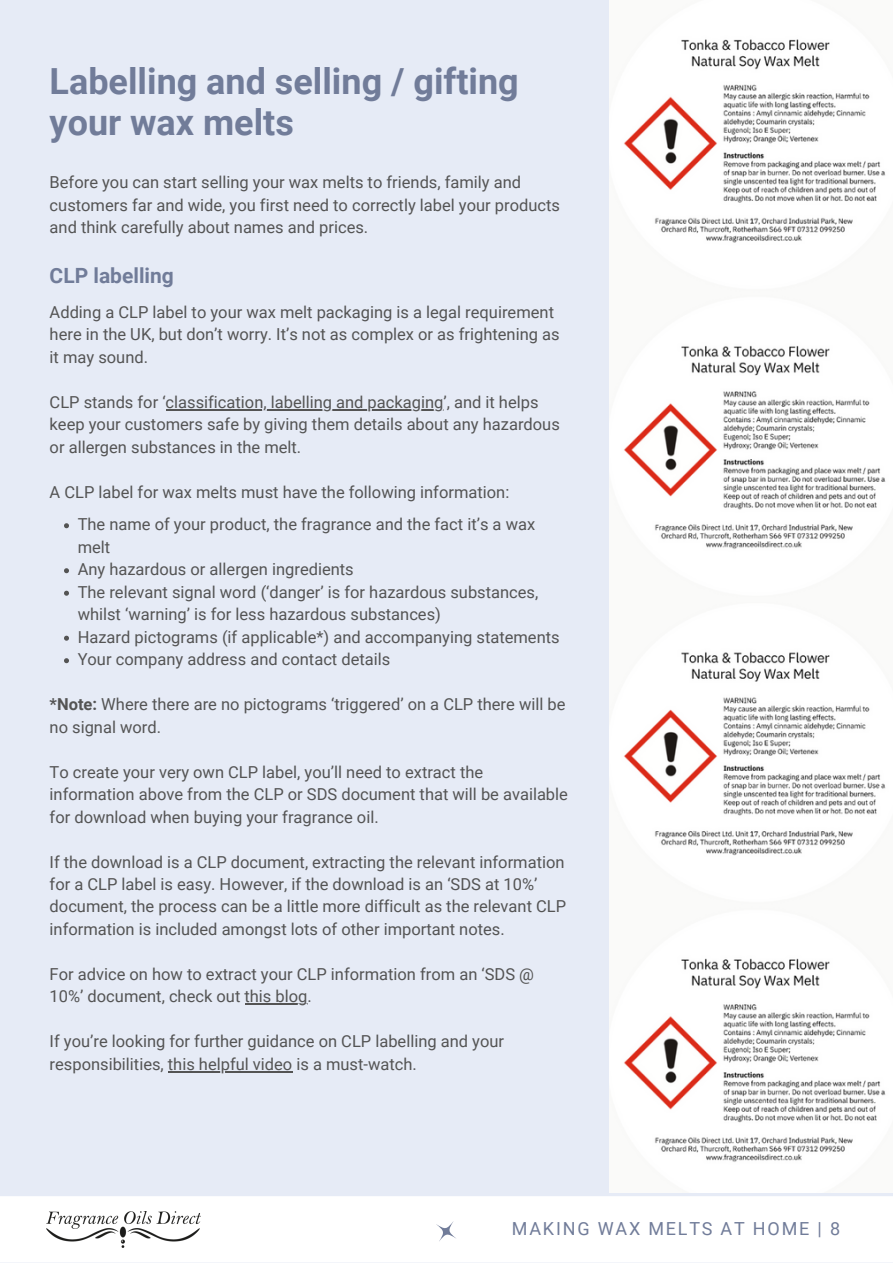
<style>
.page{position:relative;width:893px;height:1264px;background:#fff}
.page>*{position:absolute;margin:0;border:0;box-sizing:border-box;transform-origin:0 0}
.t1{font:700 36px/41.5px "Roboto";color:#717c99}
.t2{font:700 21px "Roboto";color:#717c99}
.t3{font:18px "Roboto";letter-spacing:.1em;color:#717c99}
.t4{font:16.5px/22.5px "Roboto";color:#545454}
.s1{font-weight:700}
</style>
<div class="page">
<div style="left:0;top:0;width:892px;height:1262px;background:#e6ebf6"></div>
<img style="left:609px;top:0;width:283px;height:1193px">
<div style="left:0;top:1196px;width:892px;height:66px;background:#fff"></div>
<svg style="left:428px;top:1213px;width:36px;height:36px"></svg>
<img style="left:46px;top:1211px;width:154px;height:36px">
<svg style="left:64px;top:523px;width:5px;height:5px"></svg>
<svg style="left:64px;top:568px;width:5px;height:5px"></svg>
<svg style="left:64px;top:590px;width:5px;height:5px"></svg>
<svg style="left:64px;top:635px;width:5px;height:5px"></svg>
<svg style="left:64px;top:658px;width:5px;height:5px"></svg>
<hr style="left:166px;top:409px;width:277px;height:1px;background:#545454">
<hr style="left:244px;top:1003px;width:63px;height:1px;background:#545454">
<hr style="left:168px;top:1071px;width:124px;height:1px;background:#545454">
<h1 class="t1" style="left:50px;top:61px;width:470px">Labelling and selling / gifting your wax melts</h1>
<p class="t4" style="left:50px;top:171px;width:512px">Before you can start selling your wax melts to friends, family and customers far and wide, you first need to correctly label your products and think carefully about names and prices.</p>
<p class="t2" style="left:50px;top:264px;width:126px">CLP labelling</p>
<p class="t4" style="left:50px;top:301px;width:511px">Adding a CLP label to your wax melt packaging is a legal requirement here in the UK, but don’t worry. It’s not as complex or as frightening as it may sound.</p>
<p class="t4" style="left:50px;top:391px;width:511px">CLP stands for ‘classification, labelling and packaging’, and it helps keep your customers safe by giving them details about any hazardous or allergen substances in the melt.</p>
<p class="t4" style="left:50px;top:480px;width:461px">A CLP label for wax melts must have the following information:</p>
<p class="t4" style="left:78px;top:513px;width:483px">The name of your product, the fragrance and the fact it’s a wax melt<br>Any hazardous or allergen ingredients<br>The relevant signal word (‘danger’ is for hazardous substances, whilst ‘warning’ is for less hazardous substances)<br>Hazard pictograms (if applicable*) and accompanying statements Your company address and contact details</p>
<p class="t4" style="left:50px;top:693px;width:517px"><span class="s1">*Note:</span> Where there are no pictograms ‘triggered’ on a CLP there will be no signal word.</p>
<p class="t4" style="left:50px;top:760px;width:520px">To create your very own CLP label, you’ll need to extract the information above from the CLP or SDS document that will be available for download when buying your fragrance oil.</p>
<p class="t4" style="left:50px;top:850px;width:518px">If the download is a CLP document, extracting the relevant information for a CLP label is easy. However, if the download is an ‘SDS at 10%’ document, the process can be a little more difficult as the relevant CLP information is included amongst lots of other important notes.</p>
<p class="t4" style="left:50px;top:963px;width:486px">For advice on how to extract your CLP information from an ‘SDS @<br>10%’ document, check out this blog.</p>
<p class="t4" style="left:50px;top:1030px;width:456px">If you’re looking for further guidance on CLP labelling and your responsibilities, this helpful video is a must-watch.</p>
<p class="t3" style="left:512px;top:1218px;width:329px">MAKING WAX MELTS AT HOME | 8</p>
</div>
